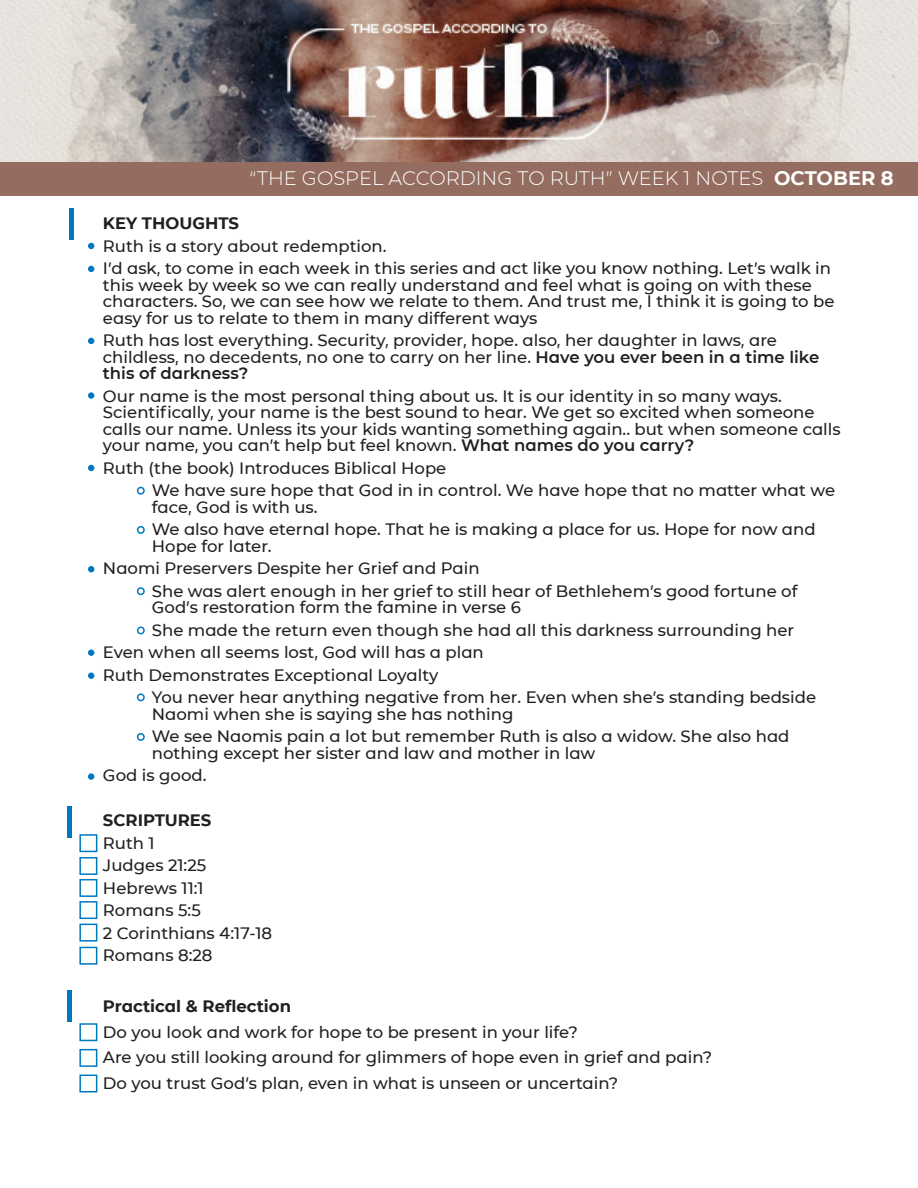
<style>
.page{position:relative;width:918px;height:1188px;background:#fff}
.page>*{position:absolute;margin:0;border:0;box-sizing:border-box;transform-origin:0 0}
.t1{font:300 19.5px "CMG Sans";color:#fff}
.t2{font:500 16.5px/22.5px "CMG Sans";color:#231f20}
.t3{font:700 16.5px "CMG Sans";color:#231f20}
.s1{font-weight:700}
.s2{font-weight:600}
</style>
<div class="page">
<div style="left:79px;top:834px;width:18px;height:18px;border:2px solid #0078c0"></div>
<div style="left:79px;top:857px;width:18px;height:18px;border:2px solid #0078c0"></div>
<div style="left:79px;top:879px;width:18px;height:18px;border:2px solid #0078c0"></div>
<div style="left:79px;top:901px;width:18px;height:18px;border:2px solid #0078c0"></div>
<div style="left:79px;top:924px;width:18px;height:18px;border:2px solid #0078c0"></div>
<div style="left:79px;top:947px;width:18px;height:18px;border:2px solid #0078c0"></div>
<div style="left:79px;top:1023px;width:18px;height:18px;border:2px solid #0078c0"></div>
<div style="left:79px;top:1049px;width:18px;height:18px;border:2px solid #0078c0"></div>
<div style="left:79px;top:1075px;width:18px;height:18px;border:2px solid #0078c0"></div>
<div style="left:67px;top:806px;width:5px;height:31px;background:#0078c0"></div>
<div style="left:67px;top:991px;width:5px;height:31px;background:#0078c0"></div>
<div style="left:69px;top:208px;width:5px;height:32px;background:#0078c0"></div>
<svg style="left:88px;top:243px;width:6px;height:6px"></svg>
<svg style="left:88px;top:266px;width:6px;height:6px"></svg>
<svg style="left:88px;top:338px;width:6px;height:6px"></svg>
<div style="left:88px;top:392px;width:6px;height:7px;background:#0078c0;border-radius:50%"></div>
<svg style="left:88px;top:465px;width:6px;height:6px"></svg>
<div style="left:137px;top:487px;width:8px;height:8px;border:2px solid #0078c0;border-radius:50%"></div>
<div style="left:137px;top:526px;width:8px;height:8px;border:2px solid #0078c0;border-radius:50%"></div>
<div style="left:137px;top:587px;width:8px;height:8px;border:2px solid #0078c0;border-radius:50%"></div>
<div style="left:137px;top:627px;width:8px;height:7px;border:2px solid #0078c0;border-radius:50%"></div>
<div style="left:137px;top:693px;width:8px;height:8px;border:2px solid #0078c0;border-radius:50%"></div>
<div style="left:137px;top:733px;width:8px;height:8px;border:2px solid #0078c0;border-radius:50%"></div>
<div style="left:88px;top:649px;width:6px;height:7px;background:#0078c0;border-radius:50%"></div>
<svg style="left:88px;top:566px;width:6px;height:6px"></svg>
<svg style="left:88px;top:673px;width:6px;height:6px"></svg>
<div style="left:88px;top:773px;width:6px;height:7px;background:#0078c0;border-radius:50%"></div>
<div style="left:0;top:160px;width:918px;height:36px;background:#946c60"></div>
<img style="left:0;top:0;width:918px;height:162px">
<p class="t1" style="left:250px;top:165px;width:646px">“THE GOSPEL ACCORDING TO RUTH” WEEK 1 NOTES <span class="s1">OCTOBER 8</span></p>
<p class="t3" style="left:103px;top:211px;width:138px">KEY THOUGHTS</p>
<p class="t2" style="left:103px;top:234px;width:730px">Ruth is a story about redemption.<br>I’d ask, to come in each week in this series and act like you know nothing. Let’s walk in</p>
<p class="t2" style="left:103px;top:276px;width:733px;line-height:16.5px">this week by week so we can really understand and feel what is going on with these characters. So, we can see how we relate to them. And trust me, I think it is going to be easy for us to relate to them in many different ways</p>
<p class="t2" style="left:103px;top:331px;width:718px;line-height:16.5px">Ruth has lost everything. Security, provider, hope. also, her daughter in laws, are childless, no decedents, no one to carry on her line. <span class="s2">Have you ever been in a time like this of darkness?</span></p>
<p class="t2" style="left:103px;top:387px;width:739px;line-height:16.5px">Our name is the most personal thing about us. It is our identity in so many ways.<br>Scientifically, your name is the best sound to hear. We get so excited when someone calls our name. Unless its your kids wanting something again.. but when someone calls your name, you can’t help but feel known. <span class="s2">What names do you carry?</span></p>
<p class="t2" style="left:152px;top:456px;width:685px;text-indent:-49px">Ruth (the book) Introduces Biblical Hope<br>We have sure hope that God in in control. We have hope that no matter what we</p>
<p class="t2" style="left:152px;top:495px;width:665px">face, God is with us.<br>We also have eternal hope. That he is making a place for us. Hope for now and</p>
<p class="t2" style="left:152px;top:534px;width:121px">Hope for later.</p>
<p class="t2" style="left:103px;top:556px;width:378px">Naomi Preservers Despite her Grief and Pain</p>
<p class="t2" style="left:152px;top:579px;width:647px">She was alert enough in her grief to still hear of Bethlehem’s good fortune of</p>
<p class="t2" style="left:152px;top:595px;width:371px">God’s restoration form the famine in verse 6</p>
<p class="t2" style="left:152px;top:618px;width:644px">She made the return even though she had all this darkness surrounding her</p>
<p class="t2" style="left:103px;top:640px;width:382px">Even when all seems lost, God will has a plan</p>
<p class="t2" style="left:103px;top:663px;width:337px">Ruth Demonstrates Exceptional Loyalty</p>
<p class="t2" style="left:152px;top:685px;width:666px">You never hear anything negative from her. Even when she’s standing bedside</p>
<p class="t2" style="left:152px;top:702px;width:639px">Naomi when she is saying she has nothing<br>We see Naomis pain a lot but remember Ruth is also a widow. She also had</p>
<p class="t2" style="left:103px;top:741px;width:494px;text-indent:49px">nothing except her sister and law and mother in law<br>God is good.</p>
<p class="t3" style="left:103px;top:808px;width:110px">SCRIPTURES</p>
<p class="t2" style="left:103px;top:831px;width:171px">Ruth 1<br>Judges 21:25<br>Hebrews 11:1<br>Romans 5:5<br>2 Corinthians 4:17-18<br>Romans 8:28</p>
<p class="t3" style="left:103px;top:994px;width:190px">Practical &amp; Reflection</p>
<p class="t2" style="left:103px;top:1018px;width:611px;line-height:25.5px">Do you look and work for hope to be present in your life?<br>Are you still looking around for glimmers of hope even in grief and pain?<br>Do you trust God’s plan, even in what is unseen or uncertain?</p>
</div>
